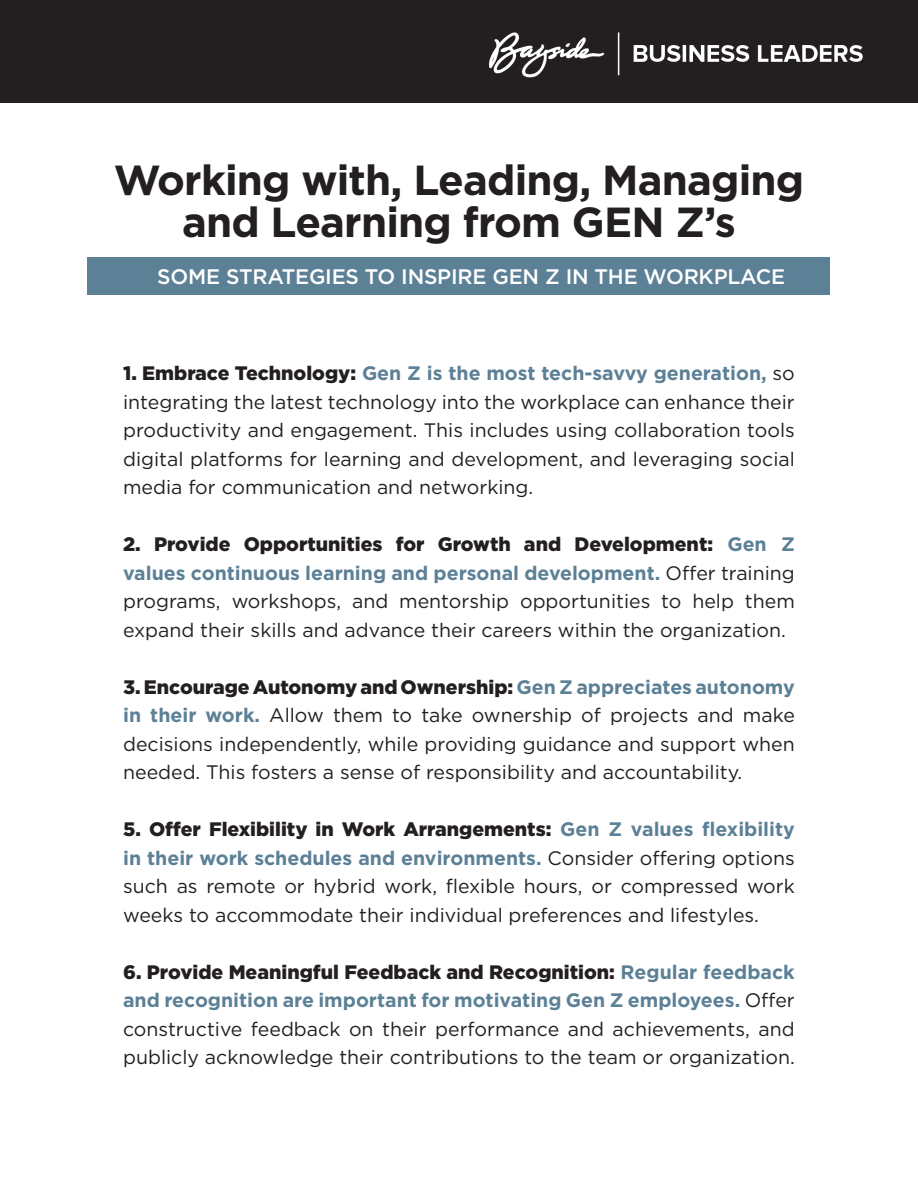
<style>
.page{position:relative;width:918px;height:1188px;background:#fff}
.page>*{position:absolute;margin:0;border:0;box-sizing:border-box;transform-origin:0 0}
.t1{font:700 42px/42px "Gotham";letter-spacing:-.02em;color:#231f20;text-align:center}
.t2{font:500 21px "Gotham";letter-spacing:-.01em;color:#fff}
.t3{font:19.5px/28.5px "Gotham";color:#231f20;text-align:justify}
.s1{font-weight:900}
.s2{font-weight:700;color:#5c8096}
</style>
<div class="page">
<div style="left:88px;top:258px;width:742px;height:37px;background:#5c8096"></div>
<div style="left:0;top:0;width:918px;height:103px;background:#231f20"></div>
<img style="left:489px;top:32px;width:374px;height:46px">
<p class="t1" style="left:114px;top:159px;width:692px">Working with, Leading, Managing and Learning from GEN Z’s</p>
<p class="t2" style="left:157px;top:263px;width:629px">SOME STRATEGIES TO INSPIRE GEN Z IN THE WORKPLACE</p>
<p class="t3" style="left:123px;top:359px;width:673px"><span class="s1">1. Embrace Technology:</span> <span class="s2">Gen Z is the most tech-savvy generation,</span> so integrating the latest technology into the workplace can enhance their productivity and engagement. This includes using collaboration tools digital platforms for learning and development, and leveraging social media for communication and networking.</p>
<p class="t3" style="left:123px;top:530px;width:673px"><span class="s1">2. Provide Opportunities for Growth and Development:</span> <span class="s2">Gen Z values continuous learning and personal development.</span> Offer training programs, workshops, and mentorship opportunities to help them expand their skills and advance their careers within the organization.</p>
<p class="t3" style="left:123px;top:672px;width:673px"><span class="s1">3. Encourage Autonomy and Ownership:</span> <span class="s2">Gen Z appreciates autonomy in their work.</span> Allow them to take ownership of projects and make decisions independently, while providing guidance and support when needed. This fosters a sense of responsibility and accountability.</p>
<p class="t3" style="left:123px;top:815px;width:673px"><span class="s1">5. Offer Flexibility in Work Arrangements:</span> <span class="s2">Gen Z values flexibility in their work schedules and environments.</span> Consider offering options such as remote or hybrid work, flexible hours, or compressed work weeks to accommodate their individual preferences and lifestyles.</p>
<p class="t3" style="left:123px;top:957px;width:673px"><span class="s1">6. Provide Meaningful Feedback and Recognition:</span> <span class="s2">Regular feedback and recognition are important for motivating Gen Z employees.</span> Offer constructive feedback on their performance and achievements, and publicly acknowledge their contributions to the team or organization.</p>
</div>
